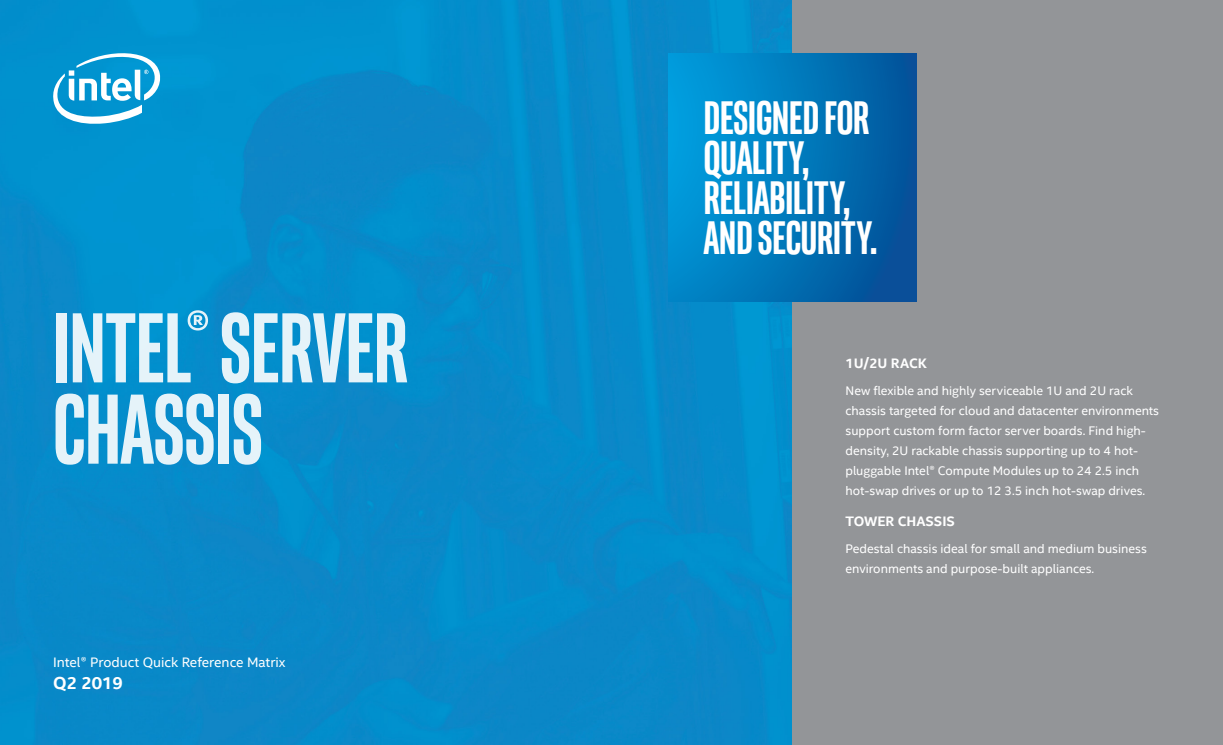
<style>
.page{position:relative;width:1223px;height:745px;background:#fff}
.page>*{position:absolute;margin:0;border:0;box-sizing:border-box;transform-origin:0 0}
.t1{font:700 100px/81.2px "Intel Clear Pro";color:#fff}
.t2{font:700 47.5px/40px "Intel Clear Pro";color:#fff}
.t3{font:700 17.5px "Intel Clear";color:#fff}
.t4{font:13.75px "Intel Clear";color:#fff}
.t5{font:700 13.75px "Intel Clear";color:#fff}
.t6{font:12.5px/20px "Intel Clear";color:#fff}
</style>
<div class="page">
<img style="left:0;top:0;width:792px;height:744px">
<div style="left:792px;top:0;width:430px;height:744px;background:#939598"></div>
<svg style="left:668px;top:53px;width:248px;height:248px;background:#0077ba"></svg>
<svg style="left:53px;top:53px;width:107px;height:71px"></svg>
<h1 class="t1" style="left:53px;top:304px;width:356px">INTEL® SERVER<br>CHASSIS</h1>
<p class="t4" style="left:53px;top:652px;width:234px">Intel® Product Quick Reference Matrix</p>
<h3 class="t3" style="left:53px;top:670px;width:71px">Q2 2019</h3>
<h2 class="t2" style="left:703px;top:96px;width:175px">DESIGNED FOR<br>QUALITY,<br>RELIABILITY,<br>AND SECURITY.</h2>
<p class="t5" style="left:845px;top:353px;width:83px">1U/2U RACK</p>
<p class="t6" style="left:845px;top:380px;width:315px">New flexible and highly serviceable 1U and 2U rack chassis targeted for cloud and datacenter environments support custom form factor server boards. Find high&shy;density, 2U rackable chassis supporting up to 4 hot&shy;pluggable Intel® Compute Modules up to 24 2.5 inch hot-swap drives or up to 12 3.5 inch hot-swap drives.</p>
<p class="t5" style="left:845px;top:511px;width:111px">TOWER CHASSIS</p>
<p class="t6" style="left:845px;top:538px;width:303px">Pedestal chassis ideal for small and medium business environments and purpose-built appliances.</p>
</div>
